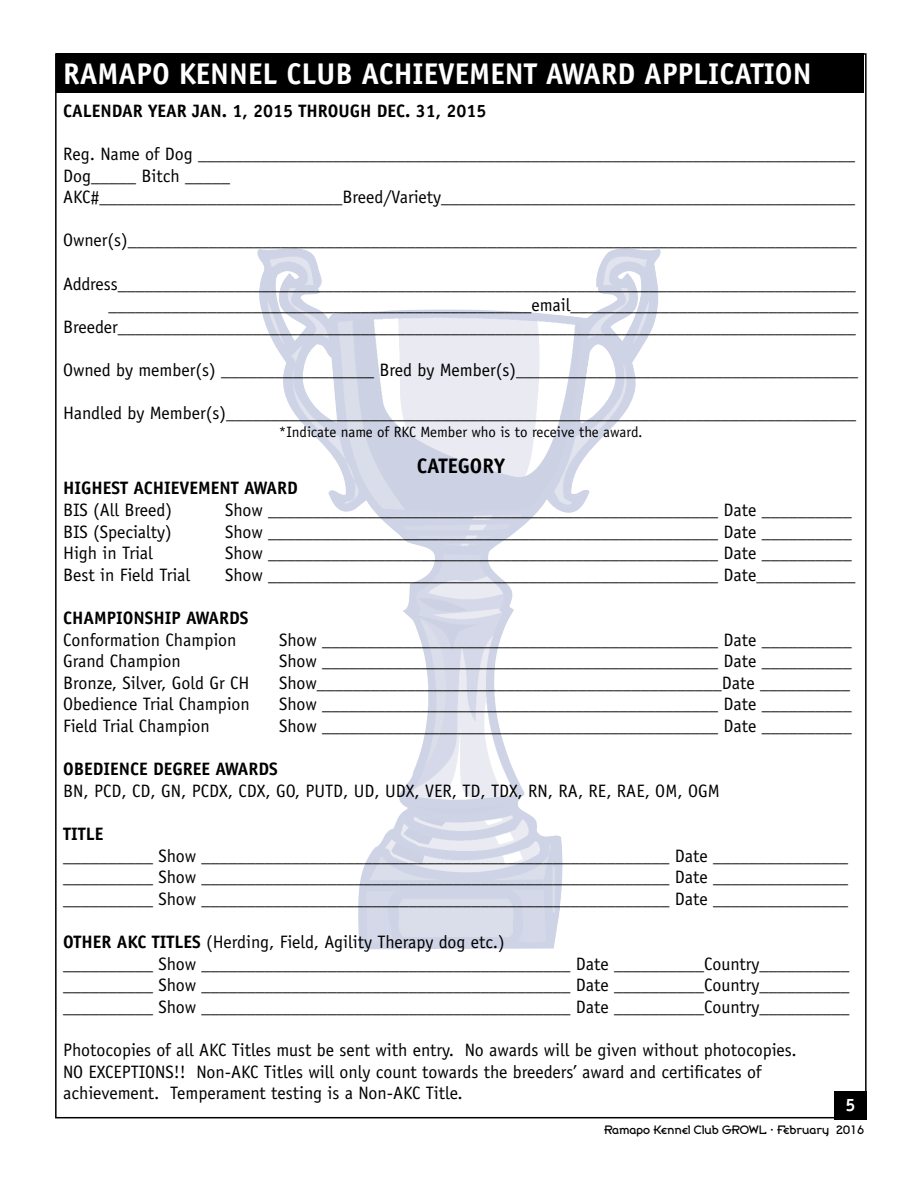
<style>
.page{position:relative;width:918px;height:1188px;background:#fff}
.page>*{position:absolute;margin:0;border:0;box-sizing:border-box;transform-origin:0 0}
.t1{font:700 30px "Officina Sans";color:#fff}
.t2{font:700 21px "Officina Sans";color:#000}
.t3{font:18px/21.6px "Officina Sans";color:#000}
.t4{font:700 18px "Officina Sans";color:#000}
.t5{font:700 18px "Officina Sans";color:#fff}
.t6{font:15px "Officina Sans";color:#000}
.t7{font:12px "Broadband ICG";color:#000}
.s1{font-weight:700}
</style>
<div class="page">
<div style="left:834px;top:1092px;width:33px;height:28px;background:#000"></div>
<div style="left:57px;top:53px;width:807px;height:40px;background:#000"></div>
<img style="left:257px;top:248px;width:404px;height:701px">
<h1 class="t1" style="left:63px;top:55px;width:750px">RAMAPO KENNEL CLUB ACHIEVEMENT AWARD APPLICATION</h1>
<p class="t4" style="left:63px;top:99px;width:425px">CALENDAR YEAR JAN. 1, 2015 THROUGH DEC. 31, 2015</p>
<p class="t3" style="left:63px;top:143px;width:794px">Reg. Name of Dog _________________________________________________________________________<br>Dog_____ Bitch _____<br>AKC#___________________________Breed/Variety______________________________________________</p>
<p class="t3" style="left:63px;top:230px;width:795px">Owner(s)_________________________________________________________________________________</p>
<p class="t3" style="left:63px;top:273px;width:797px;text-align:right">Address__________________________________________________________________________________ _______________________________________________email________________________________<br>Breeder__________________________________________________________________________________</p>
<p class="t3" style="left:63px;top:359px;width:797px">Owned by member(s) _________________ Bred by Member(s)______________________________________</p>
<p class="t3" style="left:63px;top:402px;width:795px">Handled by Member(s)______________________________________________________________________</p>
<p class="t6" style="left:279px;top:423px;width:365px">*Indicate name of RKC Member who is to receive the award.</p>
<p class="t2" style="left:417px;top:453px;width:90px">CATEGORY</p>
<p class="t4" style="left:63px;top:477px;width:236px">HIGHEST ACHIEVEMENT AWARD</p>
<p class="t3" style="left:63px;top:499px;width:111px">BIS (All Breed)</p>
<p class="t3" style="left:225px;top:499px;width:628px">Show __________________________________________________ Date __________</p>
<p class="t3" style="left:63px;top:521px;width:110px">BIS (Specialty)</p>
<p class="t3" style="left:225px;top:521px;width:628px">Show __________________________________________________ Date __________</p>
<p class="t3" style="left:63px;top:542px;width:91px">High in Trial</p>
<p class="t3" style="left:225px;top:542px;width:628px">Show __________________________________________________ Date __________</p>
<p class="t3" style="left:63px;top:564px;width:129px">Best in Field Trial</p>
<p class="t3" style="left:225px;top:564px;width:632px">Show __________________________________________________ Date___________</p>
<p class="t4" style="left:63px;top:607px;width:187px">CHAMPIONSHIP AWARDS</p>
<p class="t3" style="left:63px;top:629px;width:175px">Conformation Champion</p>
<p class="t3" style="left:279px;top:629px;width:574px">Show ____________________________________________ Date __________</p>
<p class="t3" style="left:63px;top:650px;width:119px">Grand Champion</p>
<p class="t3" style="left:279px;top:650px;width:574px">Show ____________________________________________ Date __________</p>
<p class="t3" style="left:63px;top:672px;width:188px">Bronze, Silver, Gold Gr CH</p>
<p class="t3" style="left:279px;top:672px;width:573px">Show_____________________________________________Date __________</p>
<p class="t3" style="left:63px;top:694px;width:188px">Obedience Trial Champion</p>
<p class="t3" style="left:279px;top:694px;width:574px">Show ____________________________________________ Date __________</p>
<p class="t3" style="left:63px;top:715px;width:148px">Field Trial Champion</p>
<p class="t3" style="left:279px;top:715px;width:574px">Show ____________________________________________ Date __________</p>
<p class="t4" style="left:63px;top:758px;width:216px">OBEDIENCE DEGREE AWARDS</p>
<p class="t3" style="left:63px;top:780px;width:658px">BN, PCD, CD, GN, PCDX, CDX, GO, PUTD, UD, UDX, VER, TD, TDX, RN, RA, RE, RAE, OM, OGM</p>
<p class="t4" style="left:63px;top:823px;width:42px">TITLE</p>
<p class="t3" style="left:63px;top:845px;width:787px;text-align:justify">__________ Show ____________________________________________________ Date _______________ __________ Show ____________________________________________________ Date _______________ __________ Show ____________________________________________________ Date _______________</p>
<p class="t3" style="left:63px;top:931px;width:788px"><span class="s1">OTHER AKC TITLES</span> (Herding, Field, Agility Therapy dog etc.)<br>__________ Show _________________________________________ Date __________Country__________ __________ Show _________________________________________ Date __________Country__________ __________ Show _________________________________________ Date __________Country__________</p>
<p class="t3" style="left:63px;top:1039px;width:735px">Photocopies of all AKC Titles must be sent with entry. No awards will be given without photocopies.<br>NO EXCEPTIONS!! Non-AKC Titles will only count towards the breeders’ award and certificates of achievement. Temperament testing is a Non-AKC Title.</p>
<p class="t5" style="left:845px;top:1093px;width:12px">5</p>
<p class="t7" style="left:604px;top:1122px;width:261px">Ramapo Kennel Club GROWL • February 2016</p>
</div>
